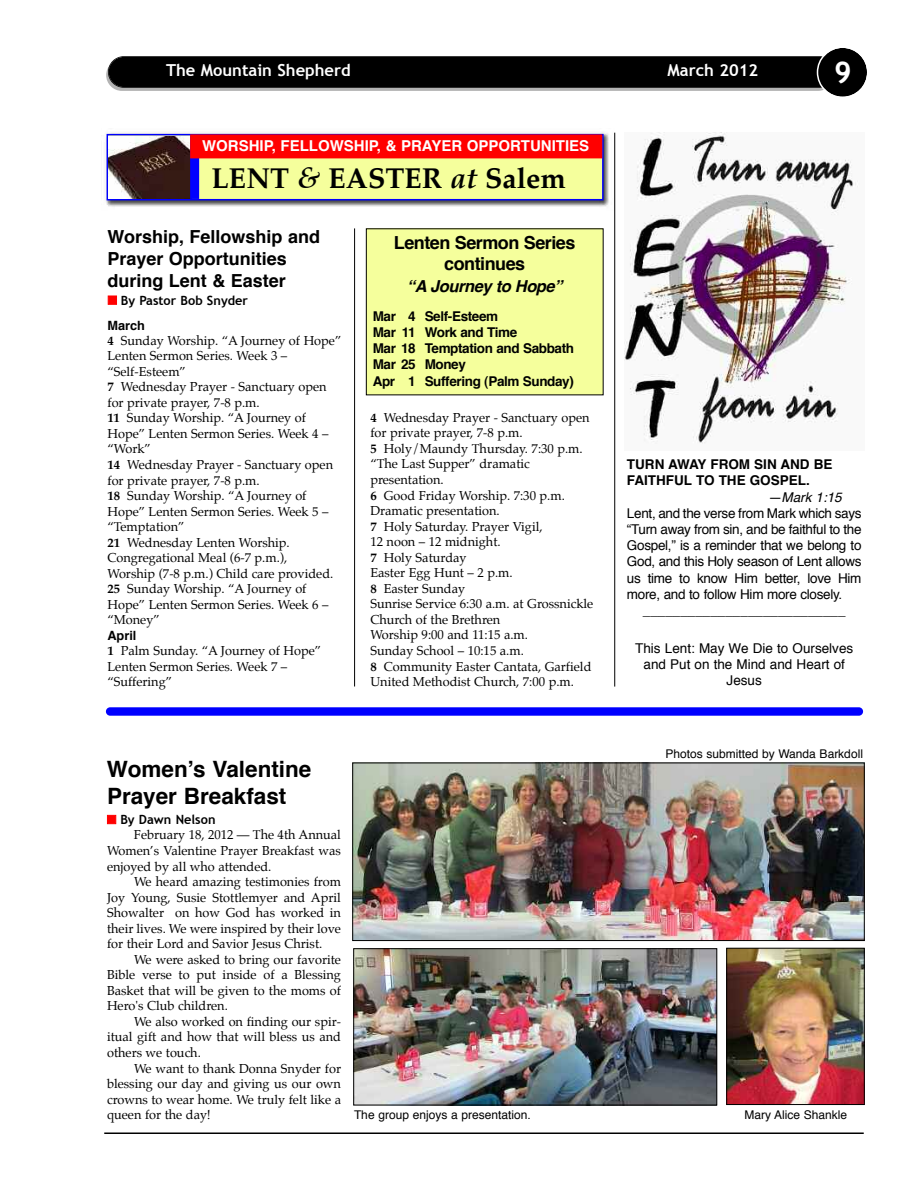
<style>
.page{position:relative;width:918px;height:1188px;background:#fff}
.page>*{position:absolute;margin:0;border:0;box-sizing:border-box;transform-origin:0 0}
.t1{font:700 30px "Trebuchet MS";color:#fff}
.t2{font:700 28.5px "Palatino";color:#000}
.t3{font:700 22.5px/27px "Helvetica";color:#000}
.t4{font:700 18px/21.6px "Helvetica";color:#000}
.t5{font:700 18px/21.6px "Helvetica";letter-spacing:-.03em;color:#000;text-align:center}
.t6{font:700 16.5px "Trebuchet MS";color:#fff}
.t7{font:italic 700 16.5px "Helvetica";letter-spacing:-.03em;color:#000}
.t8{font:700 15px "Helvetica";color:#fff}
.t9{font:13.5px/16.2px "Helvetica";letter-spacing:-.02em;color:#000;text-align:justify}
.t10{font:700 13.5px/16.2px "Helvetica";letter-spacing:-.03em;color:#000}
.t11{font:13.5px/16.2px "Helvetica";color:#000;text-align:center}
.t12{font:700 13.5px/16.2px "Helvetica";color:#000}
.t13{font:italic 13.5px "Helvetica";color:#000}
.t14{font:12.75px/15.6px "Palatino";color:#000;text-align:justify}
.t15{font:700 12.75px "Trebuchet MS";color:#000}
.t16{font:700 12.75px "Helvetica";color:#000}
.t17{font:12px "Helvetica";color:#000}
.s1{font-style:italic}
.s2{color:#f00}
.s3{font-weight:700}
</style>
<div class="page">
<div style="left:106px;top:59px;width:728px;height:32px;background:#b3b3b3;border-radius:16px"></div>
<div style="left:109px;top:57px;width:726px;height:30px;background:#000;border-radius:15px"></div>
<div style="left:108px;top:56px;width:727px;height:32px;border:2px solid #000;border-radius:16px"></div>
<svg style="left:817px;top:48px;width:50px;height:49px"></svg>
<hr style="left:104px;top:1132px;width:760px;height:2px;background:#000">
<div style="left:366px;top:229px;width:237px;height:166px;background:#f5ff9c"></div>
<img style="left:106px;top:132px;width:503px;height:75px">
<div style="left:108px;top:135px;width:494px;height:64px;background:#f5ff9c"></div>
<div style="left:107px;top:134px;width:497px;height:66px;border:2px solid #00f"></div>
<img style="left:109px;top:137px;width:81px;height:62px">
<div style="left:190px;top:135px;width:9px;height:64px;background:#00f"></div>
<div style="left:190px;top:134px;width:412px;height:24px;background:#f00"></div>
<hr style="left:354px;top:228px;width:1px;height:458px;background:#000">
<hr style="left:614px;top:133px;width:1px;height:554px;background:#000">
<div style="left:106px;top:707px;width:757px;height:9px;background:#00f;border-radius:4px"></div>
<img style="left:354px;top:765px;width:508px;height:174px">
<div style="left:352px;top:763px;width:512px;height:178px;border:1px solid #000"></div>
<img style="left:728px;top:950px;width:134px;height:153px">
<div style="left:726px;top:948px;width:138px;height:157px;border:1px solid #000"></div>
<img style="left:356px;top:950px;width:359px;height:153px">
<div style="left:354px;top:948px;width:363px;height:157px;border:1px solid #000"></div>
<img style="left:624px;top:132px;width:234px;height:312px">
<p class="t6" style="left:166px;top:61px;width:186px">The Mountain Shepherd</p>
<p class="t6" style="left:668px;top:61px;width:92px">March 2012</p>
<h1 class="t1" style="left:834px;top:54px;width:19px">9</h1>
<p class="t8" style="left:202px;top:140px;width:389px">WORSHIP, FELLOWSHIP, &amp; PRAYER OPPORTUNITIES</p>
<h2 class="t2" style="left:212px;top:165px;width:356px">LENT <span class="s1">&amp;</span> EASTER <span class="s1">at</span> Salem</h2>
<h3 class="t4" style="left:107px;top:228px;width:214px">Worship, Fellowship and<br>Prayer Opportunities during Lent &amp; Easter</h3>
<p class="t15" style="left:108px;top:293px;width:142px"><span class="s2">■</span> By Pastor Bob Snyder</p>
<p class="t16" style="left:107px;top:320px;width:39px">March</p>
<p class="t14" style="left:107px;top:333px;width:235px;text-align:left"><span class="s3">4</span> Sunday Worship. “A Journey of Hope”<br>Lenten Sermon Series. Week 3 – “Self-Esteem”<br><span class="s3">7</span> Wednesday Prayer - Sanctuary open for private prayer, 7-8 p.m.<br><span class="s3">11</span> Sunday Worship. “A Journey of<br>Hope” Lenten Sermon Series. Week 4 – “Work”<br><span class="s3">14</span> Wednesday Prayer - Sanctuary open for private prayer, 7-8 p.m.<br><span class="s3">18</span> Sunday Worship. “A Journey of<br>Hope” Lenten Sermon Series. Week 5 – “Temptation”<br><span class="s3">21</span> Wednesday Lenten Worship.<br>Congregational Meal (6-7 p.m.),<br>Worship (7-8 p.m.) Child care provided.<br><span class="s3">25</span> Sunday Worship. “A Journey of<br>Hope” Lenten Sermon Series. Week 6 – “Money”</p>
<p class="t16" style="left:107px;top:630px;width:31px">April</p>
<p class="t14" style="left:107px;top:644px;width:215px;text-align:left"><span class="s3">1</span> Palm Sunday. “A Journey of Hope”<br>Lenten Sermon Series. Week 7 – “Suffering”</p>
<h3 class="t5" style="left:394px;top:233px;width:183px">Lenten Sermon Series continues</h3>
<p class="t7" style="left:407px;top:279px;width:157px">“A Journey to Hope”</p>
<p class="t10" style="left:373px;top:309px;width:203px">Mar 4 Self-Esteem<br>Mar 11 Work and Time<br>Mar 18 Temptation and Sabbath<br>Mar 25 Money<br>Apr 1 Suffering (Palm Sunday)</p>
<p class="t14" style="left:370px;top:411px;width:224px;text-align:left"><span class="s3">4</span> Wednesday Prayer - Sanctuary open for private prayer, 7-8 p.m.<br><span class="s3">5</span> Holy/Maundy Thursday. 7:30 p.m. “The Last Supper” dramatic presentation.<br><span class="s3">6</span> Good Friday Worship. 7:30 p.m.<br>Dramatic presentation.<br><span class="s3">7</span> Holy Saturday. Prayer Vigil,<br>12 noon – 12 midnight.<br><span class="s3">7</span> Holy Saturday<br>Easter Egg Hunt – 2 p.m.<br><span class="s3">8</span> Easter Sunday<br>Sunrise Service 6:30 a.m. at Grossnickle<br>Church of the Brethren<br>Worship 9:00 and 11:15 a.m.<br>Sunday School – 10:15 a.m.<br><span class="s3">8</span> Community Easter Cantata, Garfield<br>United Methodist Church, 7:00 p.m.</p>
<p class="t12" style="left:627px;top:457px;width:207px">TURN AWAY FROM SIN AND BE<br>FAITHFUL TO THE GOSPEL.</p>
<p class="t13" style="left:768px;top:491px;width:75px">—Mark 1:15</p>
<p class="t9" style="left:627px;top:506px;width:236px">Lent, and the verse from Mark which says “Turn away from sin, and be faithful to the Gospel,” is a reminder that we belong to God, and this Holy season of Lent allows us time to know Him better, love Him more, and to follow Him more closely.</p>
<p class="t9" style="left:643px;top:603px;width:204px">___________________________</p>
<p class="t11" style="left:635px;top:641px;width:220px">This Lent: May We Die to Ourselves and Put on the Mind and Heart of<br>Jesus</p>
<h3 class="t3" style="left:107px;top:758px;width:206px">Women’s Valentine<br>Prayer Breakfast</h3>
<p class="t15" style="left:107px;top:812px;width:110px"><span class="s2">■</span> By Dawn Nelson</p>
<p class="t14" style="left:107px;top:828px;width:236px;text-indent:27px">February 18, 2012 — The 4th Annual Women’s Valentine Prayer Breakfast was enjoyed by all who attended.</p>
<p class="t14" style="left:107px;top:875px;width:236px;text-indent:27px">We heard amazing testimonies from Joy Young, Susie Stottlemyer and April Showalter on how God has worked in their lives. We were inspired by their love for their Lord and Savior Jesus Christ.</p>
<p class="t14" style="left:107px;top:953px;width:236px;text-indent:27px">We were asked to bring our favorite Bible verse to put inside of a Blessing Basket that will be given to the moms of Hero's Club children.</p>
<p class="t14" style="left:107px;top:1015px;width:236px;text-indent:27px">We also worked on finding our spir&shy;itual gift and how that will bless us and others we touch.</p>
<p class="t14" style="left:107px;top:1061px;width:236px;text-indent:27px">We want to thank Donna Snyder for blessing our day and giving us our own crowns to wear home. We truly felt like a queen for the day!</p>
<p class="t17" style="left:665px;top:748px;width:199px">Photos submitted by Wanda Barkdoll</p>
<p class="t17" style="left:354px;top:1110px;width:178px">The group enjoys a presentation.</p>
<p class="t17" style="left:744px;top:1110px;width:104px">Mary Alice Shankle</p>
</div>
